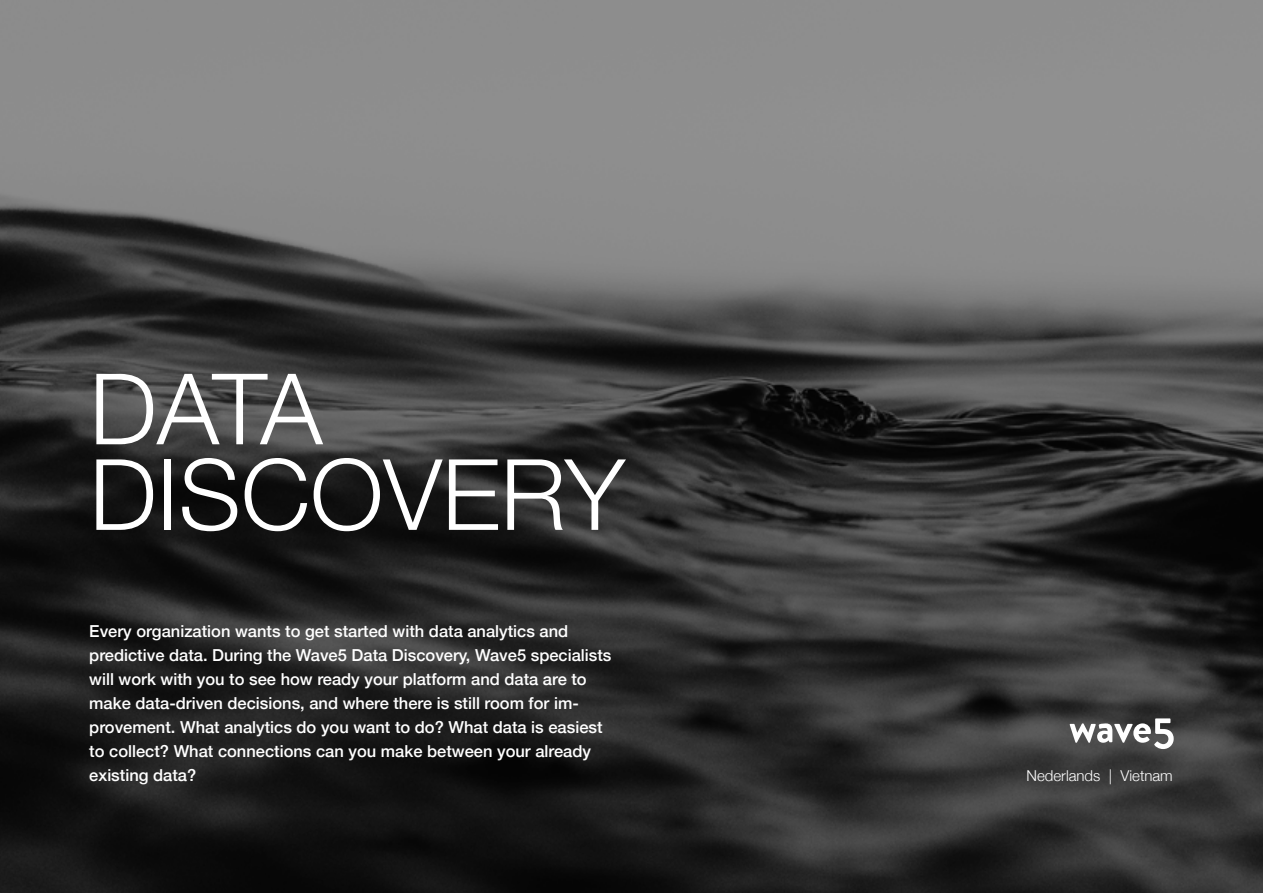
<style>
.page{position:relative;width:1263px;height:893px;background:#fff}
.page>*{position:absolute;margin:0;border:0;box-sizing:border-box;transform-origin:0 0}
.t1{font:300 98.55px/85.7px "Helvetica Neue";color:#fff}
.t2{font:500 16.5px/24px "Helvetica Neue";color:#fff}
.t3{font:300 15px "Helvetica Neue";color:#fff}
</style>
<div class="page">
<img style="left:0;top:0;width:1263px;height:893px">
<svg style="left:1069px;top:718px;width:105px;height:31px"></svg>
<h1 class="t1" style="left:89px;top:359px;width:537px">DATA<br>DISCOVERY</h1>
<p class="t2" style="left:89px;top:618px;width:524px">Every organization wants to get started with data analytics and predictive data. During the Wave5 Data Discovery, Wave5 specialists will work with you to see how ready your platform and data are to make data-driven decisions, and where there is still room for im&shy;provement. What analytics do you want to do? What data is easiest to collect? What connections can you make between your already existing data?</p>
<p class="t3" style="left:1026px;top:764px;width:148px">Nederlands | Vietnam</p>
</div>
